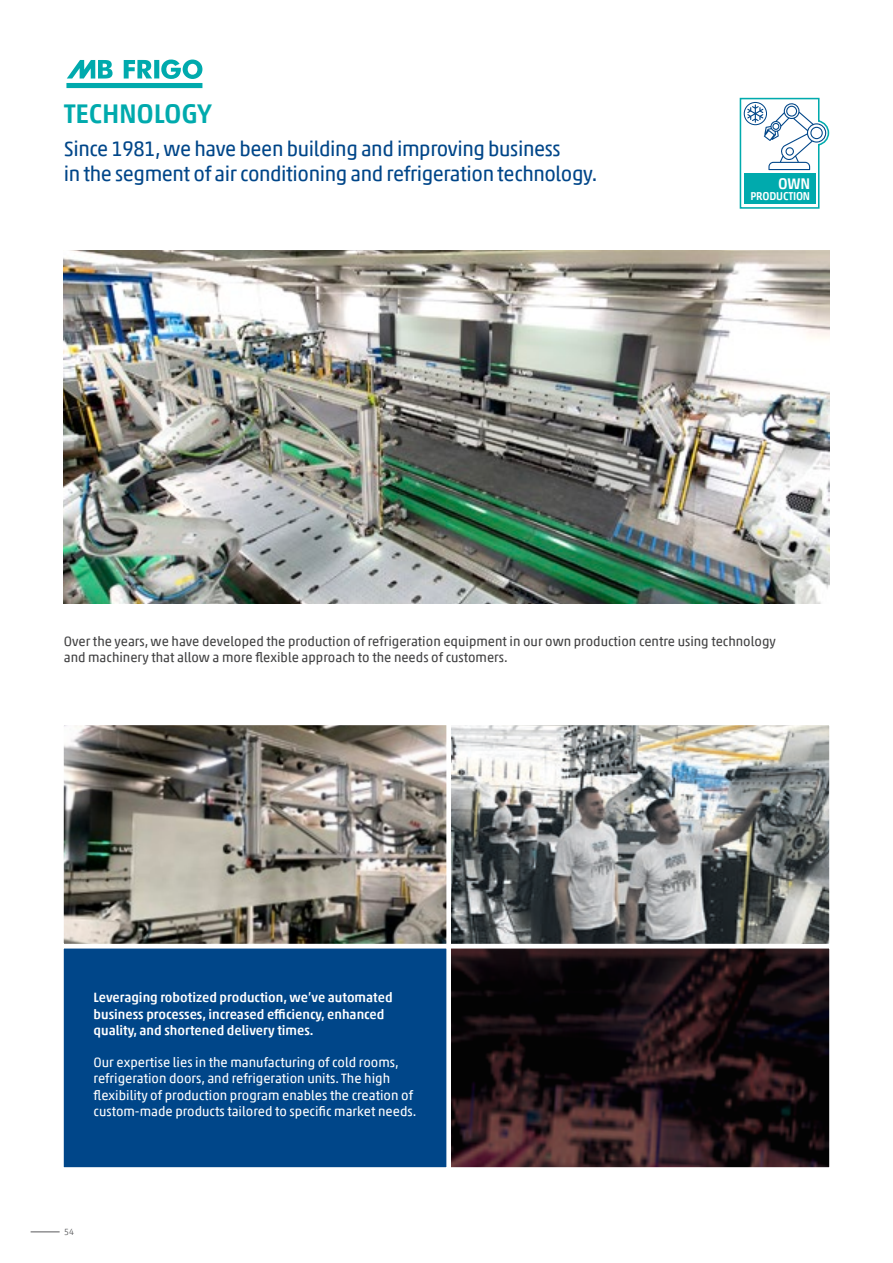
<style>
.page{position:relative;width:893px;height:1263px;background:#fff}
.page>*{position:absolute;margin:0;border:0;box-sizing:border-box;transform-origin:0 0}
.t1{font:500 27px "Akko Pro";letter-spacing:-.01em;color:#00aaad}
.t2{font:21px/25.2px "Akko Pro";letter-spacing:-.02em;color:#004689;scale:.96 1}
.t3{font:500 15.45px "Akko Pro";color:#fff;scale:.96 1}
.t4{font:13.5px/16.2px "Akko Pro";color:#fff}
.t5{font:13.5px/16.2px "Akko Pro";color:#414142}
.t6{font:500 13.5px/16.2px "Akko Pro";color:#fff}
.t7{font:500 11.4px "Akko Pro";letter-spacing:-.02em;color:#fff;scale:.96 1}
.t8{font:300 9px "Akko Pro";color:#58595b}
</style>
<div class="page">
<svg style="left:31px;top:1231px;width:29px;height:1px"></svg>
<img style="left:64px;top:251px;width:765px;height:353px">
<img style="left:64px;top:726px;width:765px;height:217px">
<div style="left:59px;top:721px;width:392px;height:227px;border:4px solid #fff"></div>
<div style="left:59px;top:944px;width:392px;height:228px;background:#004689;border:4px solid #fff"></div>
<div style="left:446px;top:721px;width:388px;height:227px;border:4px solid #fff"></div>
<img style="left:451px;top:949px;width:378px;height:218px">
<div style="left:446px;top:944px;width:388px;height:228px;border:4px solid #fff"></div>
<svg style="left:739px;top:97px;width:91px;height:112px"></svg>
<div style="left:744px;top:102px;width:23px;height:23px;border:1px solid #004689;border-radius:50%"></div>
<div style="left:66px;top:83px;width:136px;height:5px;background:#00aaad"></div>
<svg style="left:161px;top:60px;width:41px;height:19px"></svg>
<div style="left:154px;top:60px;width:5px;height:18px;background:#00aaad"></div>
<svg style="left:124px;top:60px;width:28px;height:19px"></svg>
<svg style="left:67px;top:60px;width:46px;height:19px"></svg>
<h1 class="t1" style="left:64px;top:102px;width:150px">TECHNOLOGY</h1>
<h2 class="t2" style="left:64px;top:138px;width:557px">Since 1981, we have been building and improving business<br>in the segment of air conditioning and refrigeration technology.</h2>
<p class="t3" style="left:778px;top:177px;width:35px">OWN</p>
<p class="t7" style="left:750px;top:192px;width:64px">PRODUCTION</p>
<p class="t5" style="left:64px;top:634px;width:714px">Over the years, we have developed the production of refrigeration equipment in our own production centre using technology and machinery that allow a more flexible approach to the needs of customers.</p>
<p class="t6" style="left:94px;top:991px;width:301px">Leveraging robotized production, we’ve automated business processes, increased efficiency, enhanced quality, and shortened delivery times.</p>
<p class="t4" style="left:94px;top:1056px;width:324px">Our expertise lies in the manufacturing of cold rooms, refrigeration doors, and refrigeration units. The high flexibility of production program enables the creation of custom-made products tailored to specific market needs.</p>
<p class="t8" style="left:64px;top:1228px;width:11px">54</p>
</div>
